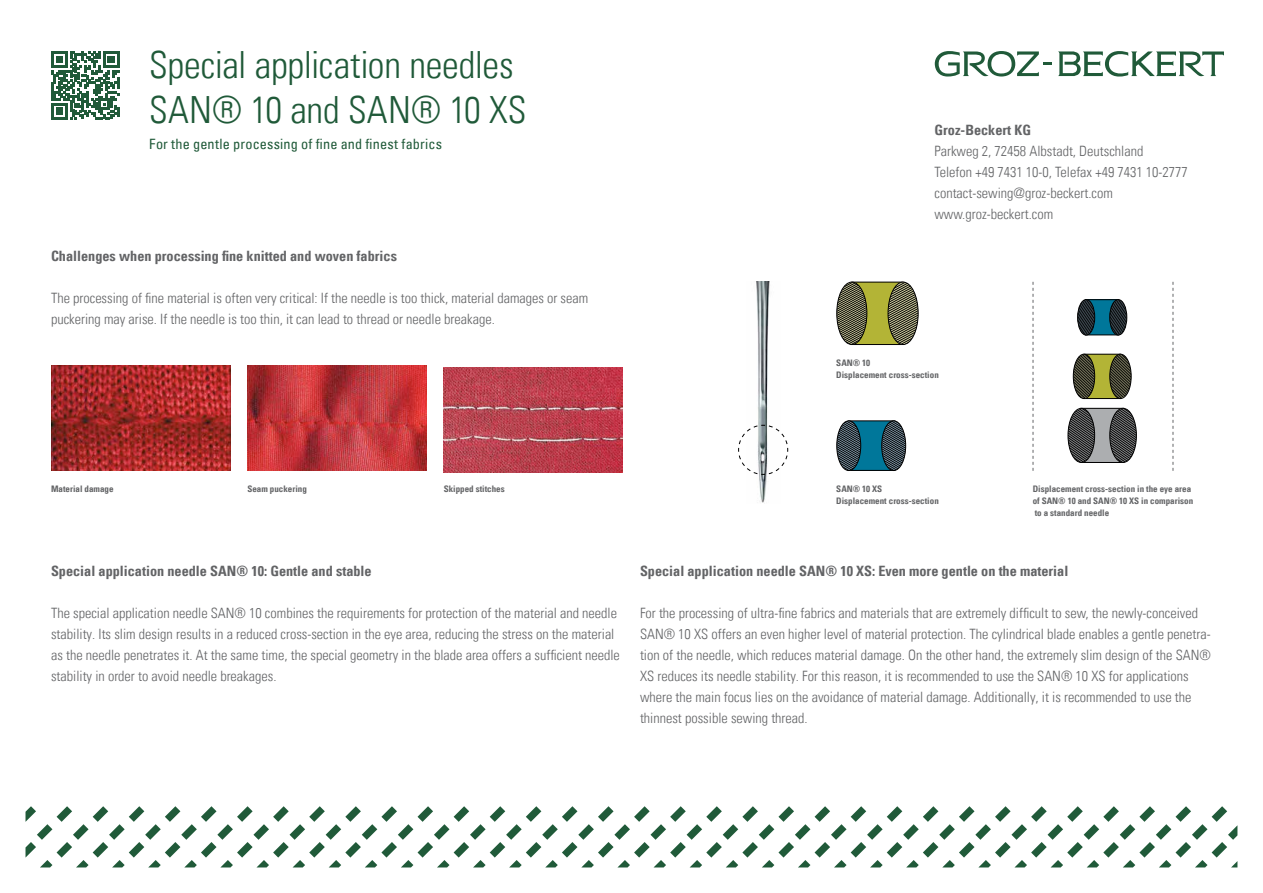
<style>
.page{position:relative;width:1263px;height:893px;background:#fff}
.page>*{position:absolute;margin:0;border:0;box-sizing:border-box;transform-origin:0 0}
.t1{font:37.5px/45px "Univers Com 47 Light Cond";letter-spacing:-.005em;color:#205a39}
.t2{font:14.25px/21px "Univers Com 47 Light Cond";color:#636466}
.t3{font:14.25px "Univers Com 67 Bold Cond";color:#636466}
.t4{font:condensed 14.25px "Univers Com 57";letter-spacing:.01em;color:#205a39}
.t5{font:9px/12px "Univers Com 67 Bold Cond";color:#636466}
</style>
<div class="page">
<svg style="left:1058px;top:51px;width:166px;height:26px"></svg>
<svg style="left:935px;top:51px;width:117px;height:26px"></svg>
<svg style="left:26px;top:806px;width:1211px;height:61px"></svg>
<svg style="left:51px;top:51px;width:68px;height:68px"></svg>
<img style="left:756px;top:282px;width:14px;height:221px">
<svg style="left:738px;top:424px;width:51px;height:51px"></svg>
<svg style="left:1033px;top:282px;width:1px;height:189px"></svg>
<svg style="left:1172px;top:282px;width:1px;height:189px"></svg>
<div style="left:852px;top:282px;width:51px;height:62px;background:#b3b436"></div>
<div style="left:851px;top:282px;width:52px;height:63px;border:1px solid #000"></div>
<svg style="left:888px;top:282px;width:30px;height:62px"></svg>
<div style="left:888px;top:282px;width:30px;height:63px;border:1px solid #000;border-radius:50%"></div>
<svg style="left:837px;top:282px;width:30px;height:62px"></svg>
<div style="left:836px;top:282px;width:31px;height:63px;border:1px solid #000;border-radius:50%"></div>
<div style="left:848px;top:421px;width:47px;height:49px;background:#00779a"></div>
<div style="left:848px;top:421px;width:47px;height:50px;border:1px solid #000"></div>
<svg style="left:882px;top:421px;width:24px;height:49px"></svg>
<div style="left:881px;top:421px;width:25px;height:50px;border:1px solid #000;border-radius:50%"></div>
<svg style="left:837px;top:421px;width:24px;height:49px"></svg>
<div style="left:836px;top:421px;width:25px;height:50px;border:1px solid #000;border-radius:50%"></div>
<div style="left:1084px;top:354px;width:36px;height:45px;background:#b3b436"></div>
<div style="left:1084px;top:354px;width:37px;height:45px;border:1px solid #000"></div>
<svg style="left:1073px;top:354px;width:22px;height:45px"></svg>
<div style="left:1073px;top:354px;width:22px;height:45px;border:1px solid #000;border-radius:50%"></div>
<div style="left:1085px;top:300px;width:33px;height:35px;background:#00779a"></div>
<div style="left:1085px;top:299px;width:34px;height:36px;border:1px solid #000"></div>
<svg style="left:1077px;top:300px;width:18px;height:35px"></svg>
<div style="left:1077px;top:299px;width:18px;height:36px;border:1px solid #000;border-radius:50%"></div>
<svg style="left:1110px;top:300px;width:17px;height:35px"></svg>
<div style="left:1109px;top:299px;width:18px;height:36px;border:1px solid #000;border-radius:50%"></div>
<div style="left:1081px;top:408px;width:42px;height:54px;background:#acaeb0"></div>
<div style="left:1081px;top:408px;width:43px;height:55px;border:1px solid #000"></div>
<svg style="left:1110px;top:408px;width:26px;height:54px"></svg>
<div style="left:1109px;top:408px;width:28px;height:55px;border:1px solid #000;border-radius:50%"></div>
<svg style="left:1068px;top:408px;width:27px;height:54px"></svg>
<div style="left:1068px;top:408px;width:27px;height:55px;border:1px solid #000;border-radius:50%"></div>
<svg style="left:1110px;top:354px;width:21px;height:45px"></svg>
<div style="left:1109px;top:354px;width:22px;height:45px;border:1px solid #000;border-radius:50%"></div>
<img style="left:51px;top:366px;width:179px;height:105px">
<img style="left:247px;top:366px;width:180px;height:105px">
<img style="left:444px;top:367px;width:179px;height:105px">
<h1 class="t1" style="left:149px;top:42px;width:379px">Special application needles<br>SAN® 10 and SAN® 10 XS</h1>
<p class="t4" style="left:149px;top:135px;width:294px">For the gentle processing of fine and finest fabrics</p>
<p class="t3" style="left:51px;top:247px;width:347px">Challenges when processing fine knitted and woven fabrics</p>
<p class="t2" style="left:51px;top:287px;width:539px">The processing of fine material is often very critical: If the needle is too thick, material damages or seam puckering may arise. If the needle is too thin, it can lead to thread or needle breakage.</p>
<p class="t3" style="left:934px;top:121px;width:98px">Groz-Beckert KG</p>
<p class="t2" style="left:934px;top:140px;width:255px">Parkweg 2, 72458 Albstadt, Deutschland<br>Telefon +49 7431 10-0, Telefax +49 7431 10-2777 contact-sewing@groz-beckert.com www.groz-beckert.com</p>
<p class="t5" style="left:836px;top:356px;width:104px">SAN® 10<br>Displacement cross-section</p>
<p class="t5" style="left:51px;top:483px;width:64px">Material damage</p>
<p class="t5" style="left:247px;top:483px;width:61px">Seam puckering</p>
<p class="t5" style="left:444px;top:483px;width:63px">Skipped stitches</p>
<p class="t3" style="left:51px;top:562px;width:322px">Special application needle SAN® 10: Gentle and stable</p>
<p class="t2" style="left:51px;top:602px;width:570px">The special application needle SAN® 10 combines the requirements for protection of the material and needle stability. Its slim design results in a reduced cross-section in the eye area, reducing the stress on the material as the needle penetrates it. At the same time, the special geometry in the blade area offers a sufficient needle stability in order to avoid needle breakages.</p>
<p class="t5" style="left:836px;top:482px;width:104px">SAN® 10 XS<br>Displacement cross-section</p>
<p class="t5" style="left:1033px;top:483px;width:162px">Displacement cross-section in the eye area of SAN® 10 and SAN® 10 XS in comparison to a standard needle</p>
<p class="t3" style="left:640px;top:562px;width:430px">Special application needle SAN® 10 XS: Even more gentle on the material</p>
<p class="t2" style="left:640px;top:602px;width:572px">For the processing of ultra-fine fabrics and materials that are extremely difficult to sew, the newly-conceived SAN® 10 XS offers an even higher level of material protection. The cylindrical blade enables a gentle penetra&shy;tion of the needle, which reduces material damage. On the other hand, the extremely slim design of the SAN® XS reduces its needle stability. For this reason, it is recommended to use the SAN® 10 XS for applications where the main focus lies on the avoidance of material damage. Additionally, it is recommended to use the thinnest possible sewing thread.</p>
</div>
